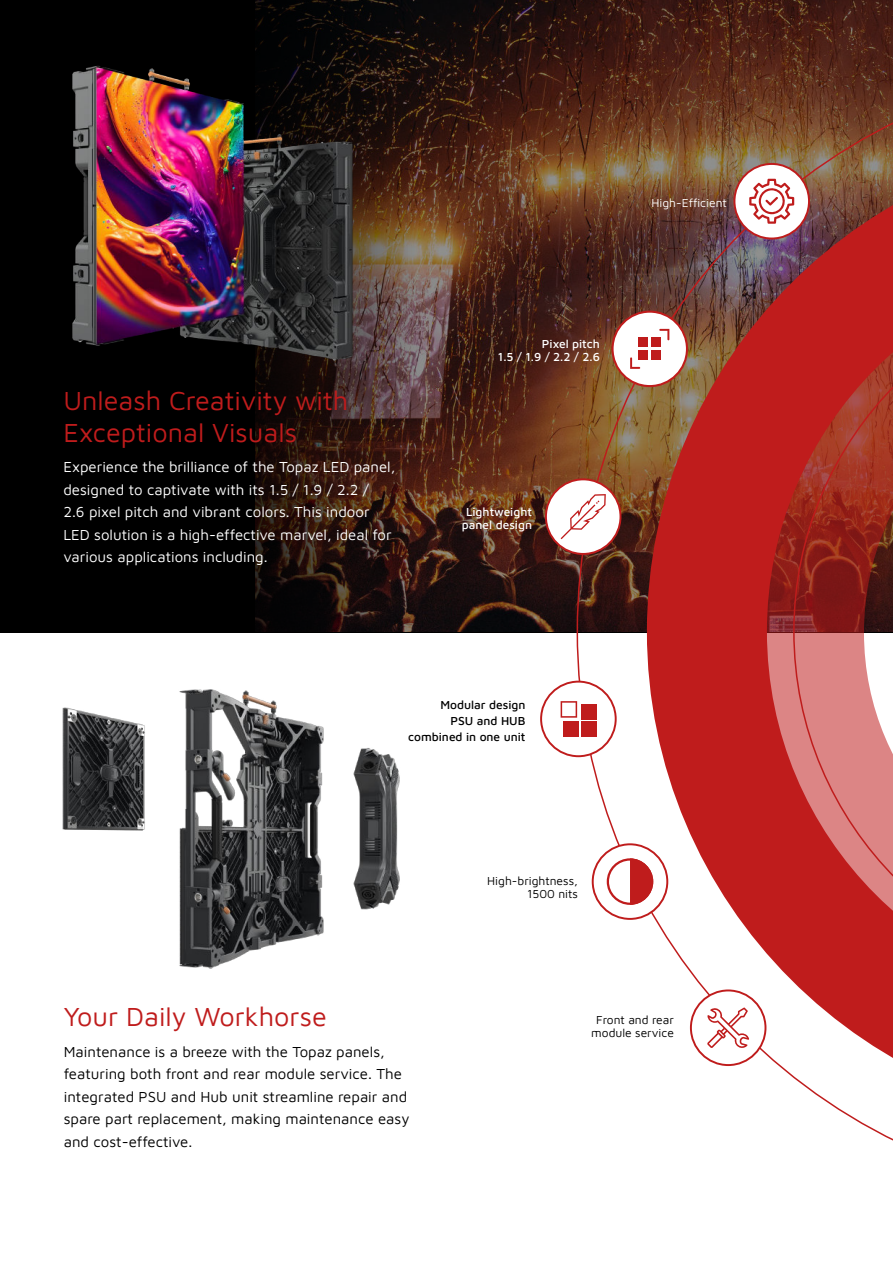
<style>
.page{position:relative;width:893px;height:1263px;background:#fff}
.page>*{position:absolute;margin:0;border:0;box-sizing:border-box;transform-origin:0 0}
.t1{font:27px/31.5px "Maven Pro";color:#bf1c1c}
.t2{font:15px/22.5px "Maven Pro";color:#fff}
.t3{font:15px/22.5px "Maven Pro";color:#000}
.t4{font:12px/13.5px "Maven Pro";color:#000;text-align:right}
.t5{font:500 12px/13.5px "Maven Pro";color:#fff;text-align:right}
.t6{font:500 12px/16.2px "Maven Pro";color:#000;text-align:right}
.t7{font:12px "Maven Pro";color:#fff}
</style>
<div class="page">
<div style="left:0;top:0;width:893px;height:632px;background:#000"></div>
<img style="left:256px;top:0;width:637px;height:631px">
<svg style="left:576px;top:63px;width:317px;height:1078px"></svg>
<div style="left:541px;top:682px;width:75px;height:74px;background:#fff;border-radius:50%"></div>
<div style="left:540px;top:681px;width:77px;height:76px;border:2px solid #bf1c1c;border-radius:50%"></div>
<div style="left:546px;top:479px;width:74px;height:75px;background:#fff;border-radius:50%"></div>
<div style="left:545px;top:478px;width:76px;height:77px;border:2px solid #bf1c1c;border-radius:50%"></div>
<div style="left:593px;top:844px;width:74px;height:75px;background:#fff;border-radius:50%"></div>
<div style="left:592px;top:843px;width:76px;height:77px;border:2px solid #bf1c1c;border-radius:50%"></div>
<img style="left:62px;top:689px;width:338px;height:280px">
<div style="left:612px;top:312px;width:75px;height:74px;background:#fff;border-radius:50%"></div>
<svg style="left:647px;top:140px;width:246px;height:983px"></svg>
<svg style="left:749px;top:179px;width:45px;height:45px;background:#ecbdbd"></svg>
<div style="left:607px;top:858px;width:46px;height:47px;border:2px solid #bf1c1c;border-radius:50%"></div>
<svg style="left:628px;top:858px;width:26px;height:47px"></svg>
<svg style="left:707px;top:1007px;width:42px;height:41px"></svg>
<div style="left:581px;top:705px;width:15px;height:15px;background:#bf1c1c"></div>
<div style="left:581px;top:722px;width:15px;height:15px;background:#bf1c1c"></div>
<div style="left:564px;top:722px;width:15px;height:15px;background:#bf1c1c"></div>
<svg style="left:561px;top:701px;width:16px;height:17px"></svg>
<svg style="left:561px;top:494px;width:45px;height:45px"></svg>
<div style="left:638px;top:338px;width:9px;height:9px;background:#bf1c1c"></div>
<div style="left:652px;top:338px;width:9px;height:9px;background:#bf1c1c"></div>
<div style="left:638px;top:351px;width:9px;height:9px;background:#bf1c1c"></div>
<div style="left:652px;top:351px;width:9px;height:9px;background:#bf1c1c"></div>
<svg style="left:659px;top:329px;width:10px;height:11px"></svg>
<svg style="left:630px;top:357px;width:10px;height:12px"></svg>
<img style="left:72px;top:45px;width:324px;height:349px">
<h1 class="t1" style="left:63px;top:383px;width:287px">Unleash Creativity with<br>Exceptional Visuals</h1>
<p class="t2" style="left:63px;top:455px;width:334px">Experience the brilliance of the Topaz LED panel, designed to captivate with its 1.5 / 1.9 / 2.2 /<br>2.6 pixel pitch and vibrant colors. This indoor LED solution is a high-effective marvel, ideal for various applications including.</p>
<p class="t5" style="left:498px;top:338px;width:103px">Pixel pitch<br>1.5 / 1.9 / 2.2 / 2.6</p>
<p class="t7" style="left:651px;top:195px;width:77px">High-Efficient</p>
<p class="t5" style="left:462px;top:506px;width:72px;text-align:center">Lightweight panel design</p>
<p class="t6" style="left:408px;top:697px;width:119px">Modular design<br>PSU and HUB combined in one unit</p>
<p class="t4" style="left:487px;top:873px;width:92px">High-brightness,<br>1500 nits</p>
<h1 class="t1" style="left:64px;top:999px;width:265px">Your Daily Workhorse</h1>
<p class="t3" style="left:64px;top:1039px;width:347px">Maintenance is a breeze with the Topaz panels, featuring both front and rear module service. The integrated PSU and Hub unit streamline repair and spare part replacement, making maintenance easy and cost-effective.</p>
<p class="t4" style="left:591px;top:1012px;width:84px;text-align:center">Front and rear module service</p>
</div>
